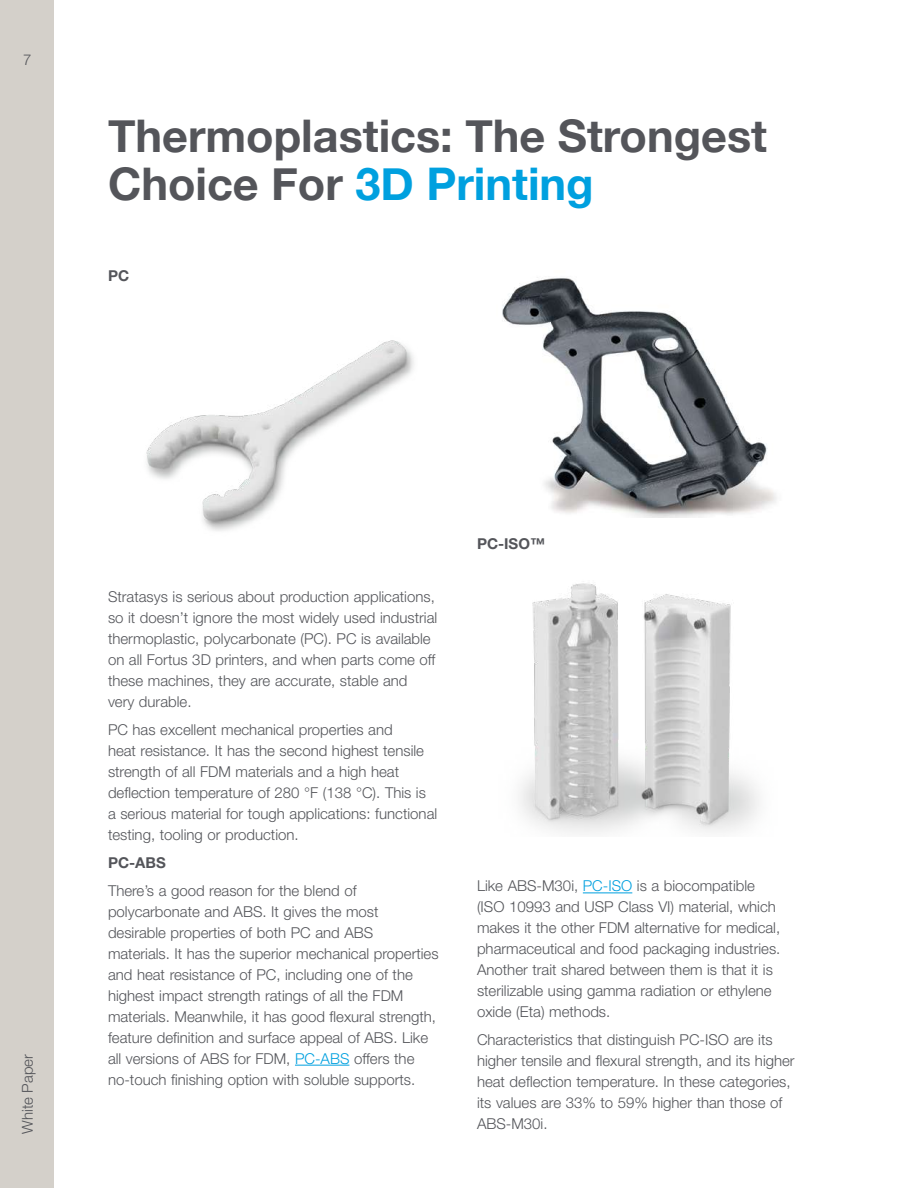
<style>
.page{position:relative;width:918px;height:1188px;background:#fff}
.page>*{position:absolute;margin:0;border:0;box-sizing:border-box;transform-origin:0 0}
.t1{font:700 45px/48px "Helvetica Neue";color:#54555a}
.t2{font:300 15px/21px "Helvetica Neue LT Std";color:#54555a}
.t3{font:700 15px "Helvetica Neue LT Std";color:#54555a}
.s1{color:#00a0df}
</style>
<div class="page">
<div style="left:0;top:0;width:54px;height:1188px;background:#d4d0ca"></div>
<hr style="left:295px;top:1065px;width:54px;height:1px;background:#00a0df">
<hr style="left:583px;top:893px;width:49px;height:1px;background:#00a0df">
<img style="left:146px;top:340px;width:268px;height:191px">
<img style="left:520px;top:583px;width:239px;height:250px">
<img style="left:502px;top:277px;width:275px;height:241px">
<p class="t2" style="left:23px;top:49px;width:10px">7</p>
<h1 class="t1" style="left:108px;top:113px;width:661px">Thermoplastics: The Strongest<br>Choice For <span class="s1">3D Printing</span></h1>
<p class="t3" style="left:108px;top:266px;width:23px">PC</p>
<p class="t2" style="left:17px;top:1134px;width:82px;rotate:-90deg">White Paper</p>
<p class="t2" style="left:108px;top:586px;width:331px">Stratasys is serious about production applications, so it doesn’t ignore the most widely used industrial thermoplastic, polycarbonate (PC). PC is available on all Fortus 3D printers, and when parts come off these machines, they are accurate, stable and very durable.</p>
<p class="t2" style="left:108px;top:719px;width:331px">PC has excellent mechanical properties and<br>heat resistance. It has the second highest tensile strength of all FDM materials and a high heat deflection temperature of 280 °F (138 °C). This is a serious material for tough applications: functional testing, tooling or production.</p>
<p class="t3" style="left:108px;top:853px;width:59px">PC-ABS</p>
<p class="t2" style="left:108px;top:880px;width:332px">There’s a good reason for the blend of polycarbonate and ABS. It gives the most desirable properties of both PC and ABS materials. It has the superior mechanical properties and heat resistance of PC, including one of the highest impact strength ratings of all the FDM materials. Meanwhile, it has good flexural strength, feature definition and surface appeal of ABS. Like all versions of ABS for FDM, <span class="s1">PC-ABS</span> offers the no-touch finishing option with soluble supports.</p>
<p class="t3" style="left:477px;top:534px;width:70px">PC-ISO™</p>
<p class="t2" style="left:477px;top:875px;width:305px">Like ABS-M30i, <span class="s1">PC-ISO</span> is a biocompatible (ISO 10993 and USP Class VI) material, which makes it the other FDM alternative for medical, pharmaceutical and food packaging industries.<br>Another trait shared between them is that it is sterilizable using gamma radiation or ethylene oxide (Eta) methods.</p>
<p class="t2" style="left:477px;top:1029px;width:319px">Characteristics that distinguish PC-ISO are its higher tensile and flexural strength, and its higher heat deflection temperature. In these categories, its values are 33% to 59% higher than those of ABS-M30i.</p>
</div>
